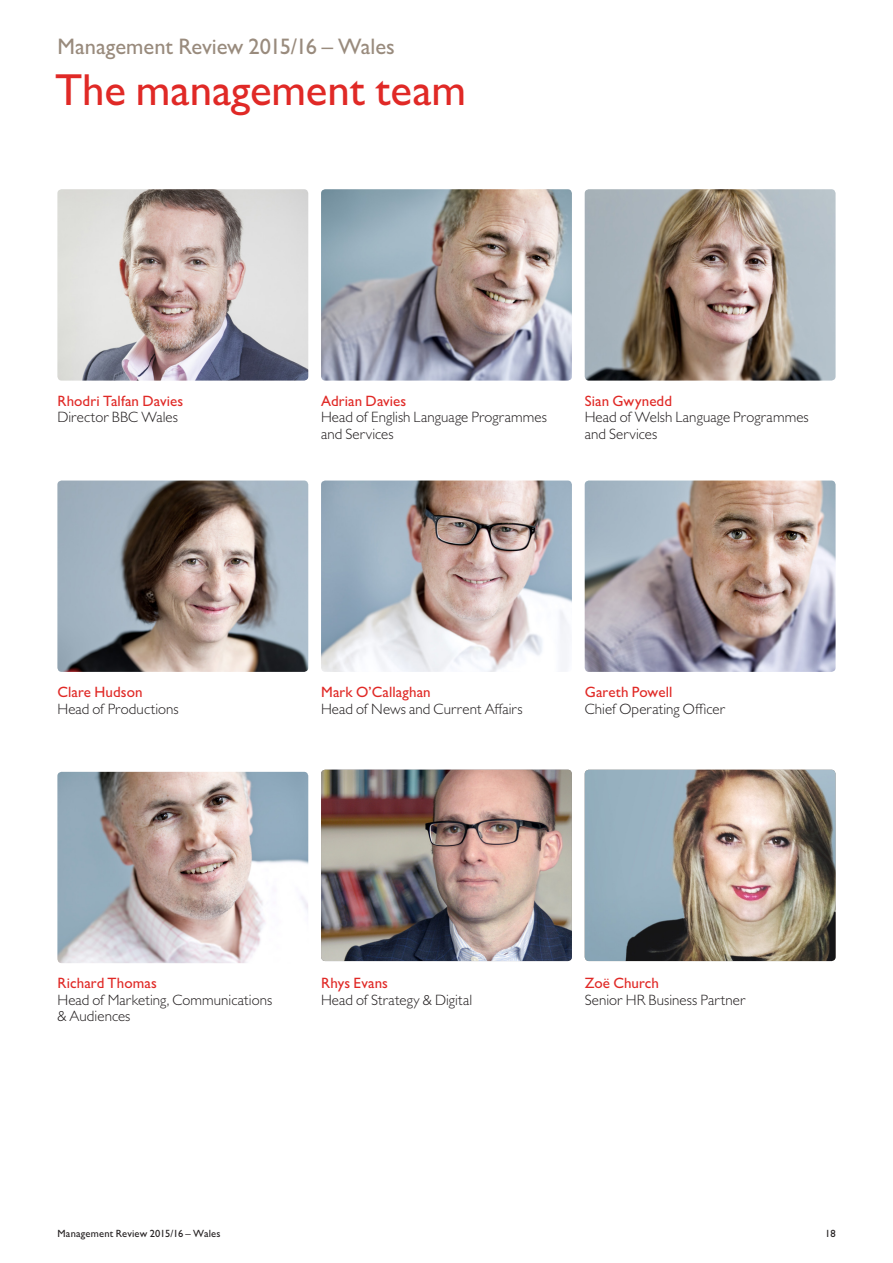
<style>
.page{position:relative;width:893px;height:1263px;background:#fff}
.page>*{position:absolute;margin:0;border:0;box-sizing:border-box;transform-origin:0 0}
.H02_B_Heading{font:500 45px "Gill Sans MT Pro";letter-spacing:-.005em;color:#e02926}
.t1{font:500 22.5px "Gill Sans MT Pro";color:#998b7d}
.F05_BODY_TEXT_solid{font:300 15px/16.5px "Gill Sans MT Pro";letter-spacing:.005em;color:#231f20}
.F09_SUBHEAD_1{font:500 15px "Gill Sans MT Pro";letter-spacing:.01em;color:#e02926}
.t2{font:500 10.5px "Gill Sans MT Pro";letter-spacing:.02em;color:#231f20}
</style>
<div class="page">
<img style="left:57px;top:189px;width:251px;height:192px">
<img style="left:321px;top:189px;width:251px;height:192px">
<img style="left:585px;top:189px;width:251px;height:192px">
<img style="left:57px;top:480px;width:251px;height:192px">
<img style="left:321px;top:480px;width:251px;height:192px">
<img style="left:585px;top:480px;width:251px;height:192px">
<img style="left:57px;top:772px;width:251px;height:191px">
<img style="left:321px;top:770px;width:251px;height:191px">
<img style="left:585px;top:770px;width:251px;height:191px">
<h2 class="t1" style="left:57px;top:33px;width:339px">Management Review 2015/16 – Wales</h2>
<p class="H02_B_Heading" style="left:55px;top:63px;width:412px">The management team</p>
<p class="F09_SUBHEAD_1" style="left:57px;top:392px;width:127px">Rhodri Talfan Davies</p>
<p class="F05_BODY_TEXT_solid" style="left:57px;top:409px;width:122px">Director BBC Wales</p>
<p class="F09_SUBHEAD_1" style="left:57px;top:683px;width:87px">Clare Hudson</p>
<p class="F05_BODY_TEXT_solid" style="left:57px;top:700px;width:123px">Head of Productions</p>
<p class="F09_SUBHEAD_1" style="left:321px;top:392px;width:87px">Adrian Davies</p>
<p class="F05_BODY_TEXT_solid" style="left:321px;top:409px;width:227px">Head of English Language Programmes and Services</p>
<p class="F09_SUBHEAD_1" style="left:585px;top:392px;width:89px">Sian Gwynedd</p>
<p class="F05_BODY_TEXT_solid" style="left:585px;top:409px;width:226px">Head of Welsh Language Programmes and Services</p>
<p class="F09_SUBHEAD_1" style="left:321px;top:683px;width:111px">Mark O’Callaghan</p>
<p class="F05_BODY_TEXT_solid" style="left:321px;top:700px;width:203px">Head of News and Current Affairs</p>
<p class="F09_SUBHEAD_1" style="left:585px;top:683px;width:89px">Gareth Powell</p>
<p class="F05_BODY_TEXT_solid" style="left:585px;top:700px;width:142px">Chief Operating Officer</p>
<p class="F09_SUBHEAD_1" style="left:57px;top:974px;width:101px">Richard Thomas</p>
<p class="F05_BODY_TEXT_solid" style="left:57px;top:991px;width:216px">Head of Marketing, Communications &amp; Audiences</p>
<p class="F09_SUBHEAD_1" style="left:321px;top:974px;width:69px">Rhys Evans</p>
<p class="F05_BODY_TEXT_solid" style="left:321px;top:991px;width:153px">Head of Strategy &amp; Digital</p>
<p class="F09_SUBHEAD_1" style="left:585px;top:974px;width:76px">Zoë Church</p>
<p class="F05_BODY_TEXT_solid" style="left:585px;top:991px;width:163px">Senior HR Business Partner</p>
<p class="t2" style="left:57px;top:1228px;width:165px">Management Review 2015/16 – Wales</p>
<p class="t2" style="left:825px;top:1228px;width:12px">18</p>
</div>
